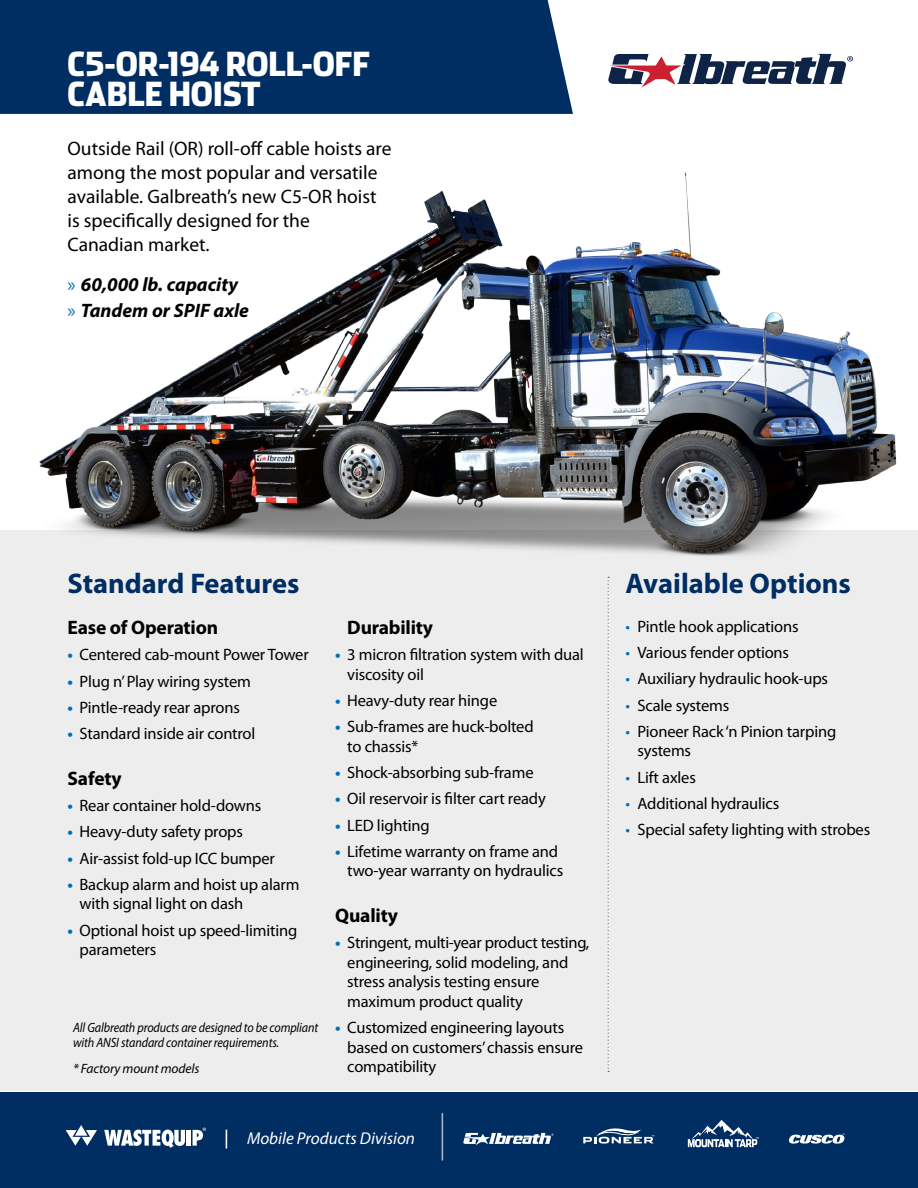
<style>
.page{position:relative;width:918px;height:1188px;background:#fff}
.page>*{position:absolute;margin:0;border:0;box-sizing:border-box;transform-origin:0 0}
.t1{font:900 33px/30px "Stainless Cond";color:#fff}
.t2{font:700 28.5px "Myriad Pro";color:#002d62}
.t3{font:19.5px/24px "Myriad Pro";color:#000}
.t4{font:700 19.5px "Myriad Pro";letter-spacing:-.01em;color:#000}
.t5{font:italic 700 19.5px/25.5px "Myriad Pro";color:#000}
.t6{font:italic 17.1px "Myriad Pro";color:#fff}
.t7{font:16.5px/19.5px "Myriad Pro";letter-spacing:-.01em;color:#000}
.t8{font:italic 13.5px/15px "Myriad Pro";letter-spacing:-.01em;color:#000;scale:.9 1}
.t9{font:italic 13.5px "Myriad Pro";letter-spacing:-.01em;color:#000}
.s1{font-weight:400;font-style:normal;color:#006fba}
.s2{font-weight:700;color:#006fba}
.s3{color:#006fba}
</style>
<div class="page">
<div style="left:0;top:530px;width:918px;height:615px;background:#ededee"></div>
<div style="left:0;top:0;width:573px;height:114px;background:#002d62"></div>
<hr style="left:0;top:1091px;width:918px;height:1px;background:#fff">
<svg style="left:608px;top:54px;width:245px;height:34px"></svg>
<div style="left:0;top:1092px;width:918px;height:96px;background:#002d62"></div>
<svg style="left:463px;top:1133px;width:91px;height:12px"></svg>
<svg style="left:688px;top:1120px;width:71px;height:27px"></svg>
<svg style="left:789px;top:1134px;width:56px;height:10px"></svg>
<svg style="left:583px;top:1128px;width:71px;height:16px"></svg>
<hr style="left:442px;top:1113px;width:1px;height:48px;background:#abb4cf">
<svg style="left:226px;top:1130px;width:1px;height:18px"></svg>
<svg style="left:66px;top:1125px;width:31px;height:21px"></svg>
<svg style="left:104px;top:1130px;width:81px;height:18px"></svg>
<hr style="left:187px;top:1130px;width:4px;height:16px;background:#fff">
<svg style="left:193px;top:1128px;width:13px;height:18px"></svg>
<img style="left:39px;top:172px;width:858px;height:438px">
<svg style="left:608px;top:577px;width:1px;height:495px"></svg>
<h1 class="t1" style="left:67px;top:49px;width:304px">C5-OR-194 ROLL-OFF<br>CABLE HOIST</h1>
<p class="t3" style="left:68px;top:136px;width:326px">Outside Rail (OR) roll-off cable hoists are among the most popular and versatile available. Galbreath’s new C5-OR hoist is specifically designed for the<br>Canadian market.</p>
<p class="t5" style="left:68px;top:271px;width:183px"><span class="s1">»</span> 60,000 lb. capacity <span class="s1">»</span> Tandem or SPIF axle</p>
<h2 class="t2" style="left:67px;top:564px;width:234px">Standard Features</h2>
<p class="t4" style="left:68px;top:615px;width:152px">Ease of Operation</p>
<p class="t7" style="left:68px;top:645px;width:243px"><span class="s2">•</span> Centered cab-mount Power Tower</p>
<p class="t7" style="left:68px;top:671px;width:185px"><span class="s2">•</span> Plug n’ Play wiring system</p>
<p class="t7" style="left:68px;top:697px;width:174px"><span class="s2">•</span> Pintle-ready rear aprons</p>
<p class="t7" style="left:68px;top:724px;width:189px"><span class="s2">•</span> Standard inside air control</p>
<p class="t4" style="left:68px;top:766px;width:56px">Safety</p>
<p class="t7" style="left:68px;top:796px;width:195px"><span class="s2">•</span> Rear container hold-downs</p>
<p class="t7" style="left:68px;top:822px;width:177px"><span class="s2">•</span> Heavy-duty safety props</p>
<p class="t7" style="left:68px;top:848px;width:209px"><span class="s2">•</span> Air-assist fold-up ICC bumper</p>
<p class="t7" style="left:79px;top:874px;width:222px;text-indent:-12px"><span class="s2">•</span> Backup alarm and hoist up alarm with signal light on dash</p>
<p class="t7" style="left:79px;top:920px;width:219px;text-indent:-12px"><span class="s2">•</span> Optional hoist up speed-limiting parameters</p>
<p class="t8" style="left:73px;top:1020px;width:274px">All Galbreath products are designed to be compliant with ANSI standard container requirements.</p>
<p class="t9" style="left:73px;top:1061px;width:128px">* Factory mount models</p>
<p class="t4" style="left:347px;top:615px;width:87px">Durability</p>
<p class="t7" style="left:347px;top:645px;width:238px;text-indent:-12px"><span class="s2">•</span> 3 micron filtration system with dual viscosity oil</p>
<p class="t7" style="left:335px;top:691px;width:164px"><span class="s2">•</span> Heavy-duty rear hinge</p>
<p class="t7" style="left:347px;top:717px;width:188px;text-indent:-12px"><span class="s2">•</span> Sub-frames are huck-bolted to chassis*</p>
<p class="t7" style="left:335px;top:763px;width:200px"><span class="s2">•</span> Shock-absorbing sub-frame</p>
<p class="t7" style="left:335px;top:789px;width:212px"><span class="s2">•</span> Oil reservoir is filter cart ready</p>
<p class="t7" style="left:335px;top:815px;width:96px"><span class="s2">•</span> LED lighting</p>
<p class="t7" style="left:335px;top:841px;width:229px;text-align:right"><span class="s2">•</span> Lifetime warranty on frame and two-year warranty on hydraulics</p>
<p class="t4" style="left:335px;top:903px;width:64px">Quality</p>
<p class="t7" style="left:347px;top:933px;width:244px;text-indent:-12px"><span class="s2">•</span> Stringent, multi-year product testing, engineering, solid modeling, and stress analysis testing ensure maximum product quality</p>
<p class="t7" style="left:347px;top:1018px;width:237px;text-indent:-12px"><span class="s2">•</span> Customized engineering layouts based on customers’ chassis ensure compatibility</p>
<p class="t6" style="left:247px;top:1128px;width:170px">Mobile Products Division</p>
<h2 class="t2" style="left:626px;top:564px;width:227px">Available Options</h2>
<p class="t7" style="left:626px;top:616px;width:175px"><span class="s3">•</span> Pintle hook applications</p>
<p class="t7" style="left:626px;top:643px;width:165px"><span class="s3">•</span> Various fender options</p>
<p class="t7" style="left:626px;top:669px;width:204px"><span class="s3">•</span> Auxiliary hydraulic hook-ups</p>
<p class="t7" style="left:626px;top:695px;width:105px"><span class="s3">•</span> Scale systems</p>
<p class="t7" style="left:637px;top:721px;width:200px;text-indent:-12px"><span class="s3">•</span> Pioneer Rack ‘n Pinion tarping systems</p>
<p class="t7" style="left:626px;top:767px;width:72px"><span class="s3">•</span> Lift axles</p>
<p class="t7" style="left:626px;top:793px;width:155px"><span class="s3">•</span> Additional hydraulics</p>
<p class="t7" style="left:626px;top:820px;width:246px"><span class="s3">•</span> Special safety lighting with strobes</p>
</div>
